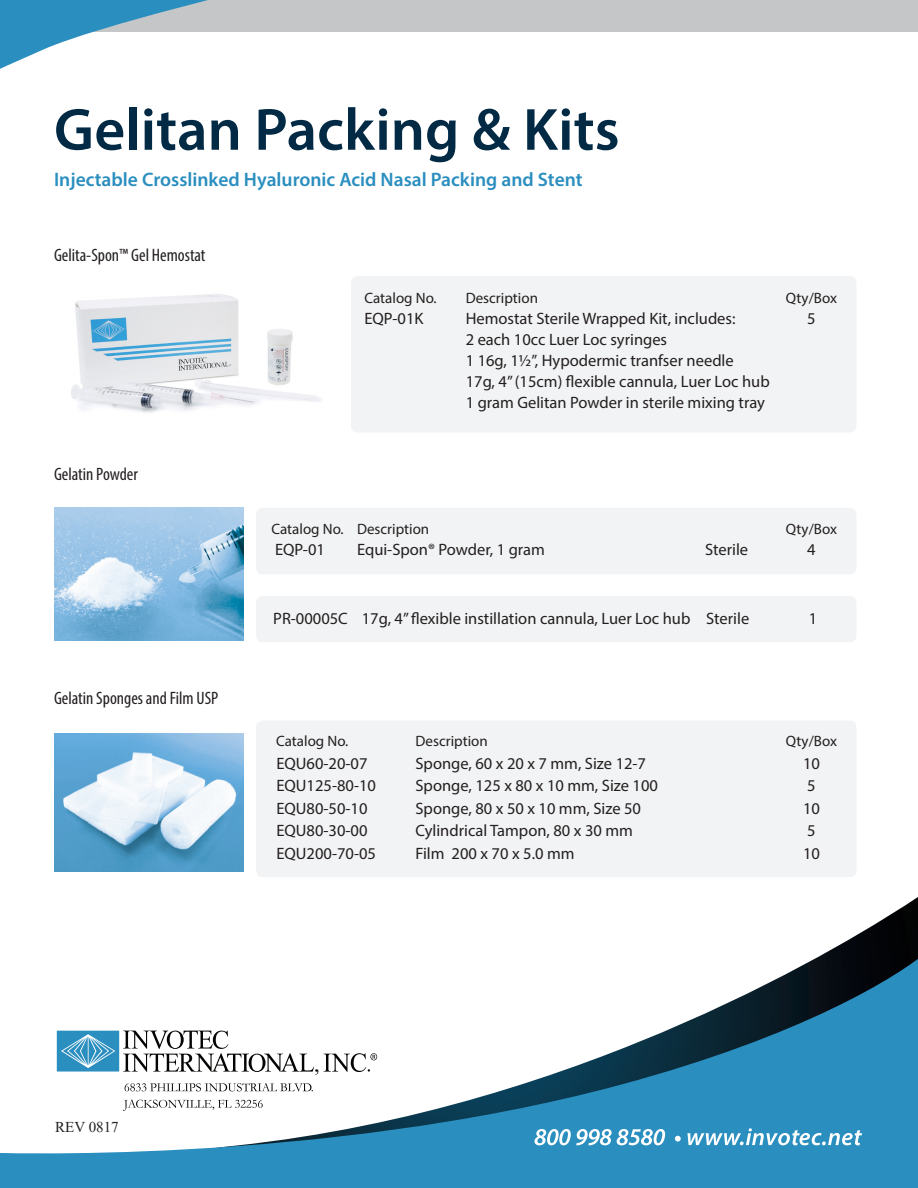
<style>
.page{position:relative;width:918px;height:1188px;background:#fff}
.page>*{position:absolute;margin:0;border:0;box-sizing:border-box;transform-origin:0 0}
.t1{font:600 60px "Myriad Pro";color:#022a45}
.t2{font:600 19.5px "Myriad Pro";color:#2a8ebf}
.t3{font:condensed 18px "Myriad Pro";color:#231f20}
.t4{font:16.5px "Myriad Pro";color:#231f20}
.t5{font:15px "Myriad Pro";color:#231f20}
.t6{font:15px "Times New Roman";color:#231f20}
</style>
<div class="page">
<div style="left:0;top:0;width:918px;height:32px;background:#c5c6c8"></div>
<svg style="left:0;top:0;width:208px;height:69px"></svg>
<svg style="left:832px;top:897px;width:86px;height:52px"></svg>
<svg style="left:0;top:949px;width:918px;height:239px"></svg>
<svg style="left:324px;top:1053px;width:53px;height:19px"></svg>
<svg style="left:57px;top:1031px;width:261px;height:44px"></svg>
<svg style="left:534px;top:1129px;width:131px;height:16px"></svg>
<svg style="left:675px;top:1136px;width:6px;height:6px"></svg>
<svg style="left:687px;top:1128px;width:175px;height:17px"></svg>
<svg style="left:125px;top:1083px;width:188px;height:8px"></svg>
<svg style="left:123px;top:1100px;width:140px;height:11px"></svg>
<div style="left:256px;top:721px;width:600px;height:156px;background:#f2f3f4;border-radius:7px"></div>
<img style="left:54px;top:734px;width:190px;height:137px">
<div style="left:351px;top:276px;width:505px;height:157px;background:#f2f3f4;border-radius:7px"></div>
<img style="left:71px;top:294px;width:250px;height:119px">
<div style="left:256px;top:596px;width:600px;height:46px;background:#f2f3f4;border-radius:7px"></div>
<div style="left:256px;top:508px;width:600px;height:66px;background:#f2f3f4;border-radius:7px"></div>
<img style="left:54px;top:508px;width:190px;height:133px">
<p class="t1" style="left:54px;top:91px;width:567px">Gelitan Packing &amp; Kits</p>
<p class="t2" style="left:54px;top:168px;width:530px">Injectable Crosslinked Hyaluronic Acid Nasal Packing and Stent</p>
<p class="t3" style="left:54px;top:244px;width:153px">Gelita-Spon™ Gel Hemostat</p>
<p class="t3" style="left:54px;top:463px;width:85px">Gelatin Powder</p>
<p class="t3" style="left:54px;top:688px;width:166px">Gelatin Sponges and Film USP</p>
<p class="t5" style="left:365px;top:288px;width:74px">Catalog No.</p>
<p class="t5" style="left:466px;top:288px;width:74px">Description</p>
<p class="t5" style="left:786px;top:288px;width:53px">Qty/Box</p>
<p class="t4" style="left:364px;top:308px;width:60px">EQP-01K</p>
<p class="t4" style="left:466px;top:308px;width:271px">Hemostat Sterile Wrapped Kit, includes:</p>
<p class="t4" style="left:807px;top:308px;width:10px">5</p>
<p class="t4" style="left:466px;top:329px;width:203px">2 each 10cc Luer Loc syringes</p>
<p class="t4" style="left:466px;top:350px;width:270px">1 16g, 1½”, Hypodermic tranfser needle</p>
<p class="t4" style="left:466px;top:371px;width:305px">17g, 4” (15cm) flexible cannula, Luer Loc hub</p>
<p class="t4" style="left:466px;top:392px;width:301px">1 gram Gelitan Powder in sterile mixing tray</p>
<p class="t5" style="left:272px;top:520px;width:159px">Catalog No. Description</p>
<p class="t5" style="left:786px;top:520px;width:53px">Qty/Box</p>
<p class="t4" style="left:275px;top:539px;width:51px">EQP-01</p>
<p class="t4" style="left:357px;top:539px;width:189px">Equi-Spon® Powder, 1 gram</p>
<p class="t4" style="left:705px;top:539px;width:45px">Sterile</p>
<p class="t4" style="left:807px;top:539px;width:10px">4</p>
<p class="t4" style="left:273px;top:609px;width:478px">PR-00005C 17g, 4” flexible instillation cannula, Luer Loc hub Sterile</p>
<p class="t4" style="left:809px;top:609px;width:10px">1</p>
<p class="t5" style="left:276px;top:732px;width:74px">Catalog No.</p>
<p class="t5" style="left:416px;top:732px;width:74px">Description</p>
<p class="t5" style="left:786px;top:732px;width:53px">Qty/Box</p>
<p class="t4" style="left:276px;top:753px;width:93px">EQU60-20-07</p>
<p class="t4" style="left:415px;top:753px;width:232px">Sponge, 60 x 20 x 7 mm, Size 12-7</p>
<p class="t4" style="left:803px;top:753px;width:18px">10</p>
<p class="t4" style="left:277px;top:776px;width:101px">EQU125-80-10</p>
<p class="t4" style="left:415px;top:776px;width:244px">Sponge, 125 x 80 x 10 mm, Size 100</p>
<p class="t4" style="left:807px;top:776px;width:10px">5</p>
<p class="t4" style="left:277px;top:798px;width:93px">EQU80-50-10</p>
<p class="t4" style="left:415px;top:798px;width:227px">Sponge, 80 x 50 x 10 mm, Size 50</p>
<p class="t4" style="left:803px;top:798px;width:18px">10</p>
<p class="t4" style="left:277px;top:821px;width:93px">EQU80-30-00</p>
<p class="t4" style="left:415px;top:821px;width:219px">Cylindrical Tampon, 80 x 30 mm</p>
<p class="t4" style="left:807px;top:821px;width:10px">5</p>
<p class="t4" style="left:277px;top:843px;width:101px">EQU200-70-05</p>
<p class="t4" style="left:415px;top:843px;width:161px">Film 200 x 70 x 5.0 mm</p>
<p class="t4" style="left:803px;top:843px;width:18px">10</p>
<p class="t6" style="left:55px;top:1116px;width:65px">REV 0817</p>
</div>
